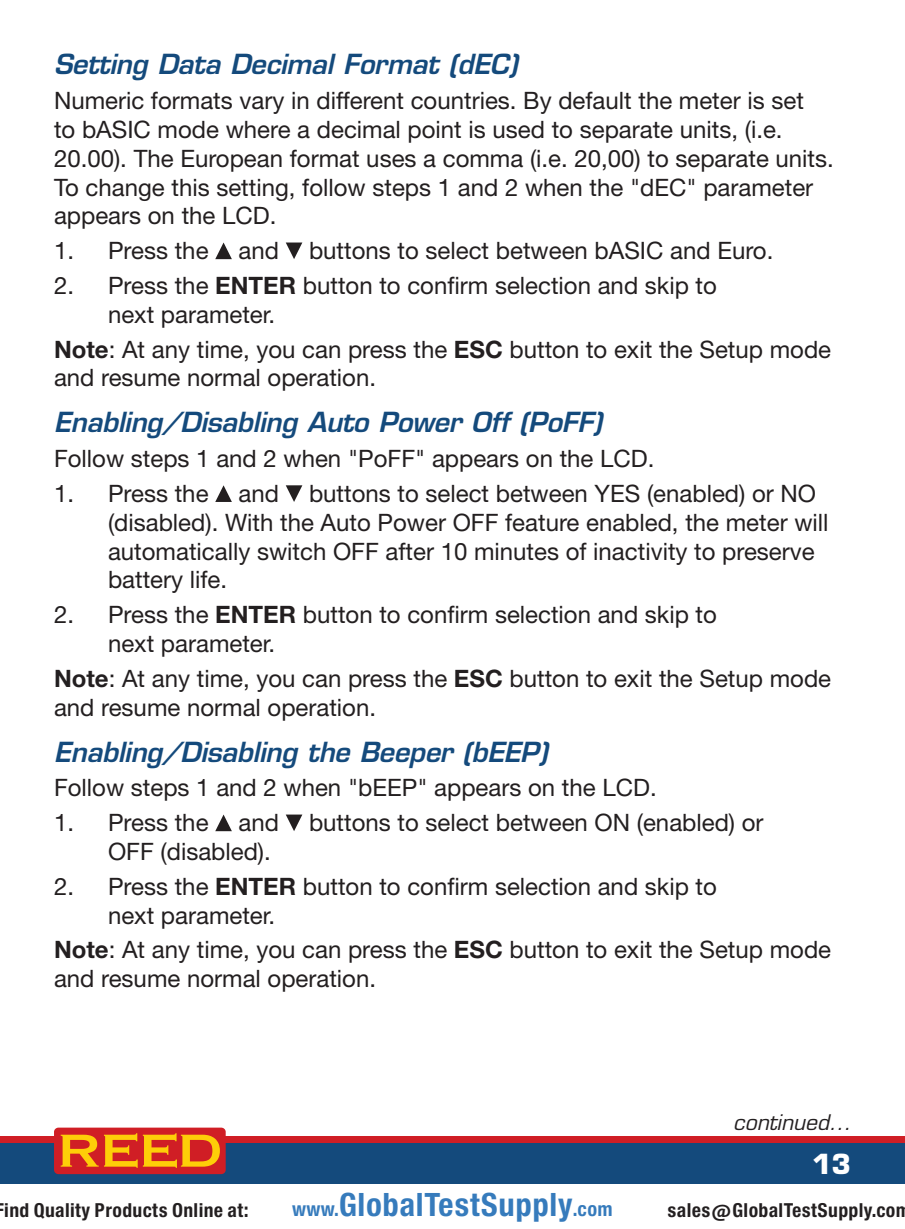
<style>
.page{position:relative;width:905px;height:1229px;background:#fff}
.page>*{position:absolute;margin:0;border:0;box-sizing:border-box;transform-origin:0 0}
.t1{font:30.6px "Europa Gro Nr 2 SBOP Bol Con";letter-spacing:.02em;color:#367bbc}
.t2{font:italic 600 27px "Eurostile LT Std";letter-spacing:-.01em;color:#144a7c}
.t3{font:700 27px "Eurostile LT Std";color:#fff}
.t4{font:24px/28.8px "Helvetica Neue LT Std";color:#231f20}
.t5{font:italic 21px "Eurostile LT Std";color:#231f20}
.t6{font:18.3px "Europa Gro Nr 2 SBOP Bol Con";letter-spacing:.02em;color:#231f20}
.s1{font-weight:700}
.s2{font-size:18.9px}
</style>
<div class="page">
<div style="left:0;top:1137px;width:904px;height:91px;background:#144a7c"></div>
<div style="left:0;top:1136px;width:904px;height:6px;background:#d01e25"></div>
<div style="left:54px;top:1127px;width:172px;height:47px;background:#d01e25;border-radius:4px"></div>
<svg style="left:61px;top:1133px;width:159px;height:34px"></svg>
<svg style="left:215px;top:242px;width:17px;height:17px"></svg>
<svg style="left:286px;top:242px;width:16px;height:17px"></svg>
<svg style="left:215px;top:485px;width:17px;height:17px"></svg>
<svg style="left:286px;top:485px;width:16px;height:17px"></svg>
<svg style="left:215px;top:814px;width:17px;height:17px"></svg>
<svg style="left:286px;top:814px;width:16px;height:17px"></svg>
<div style="left:0;top:1184px;width:904px;height:44px;background:#fff"></div>
<p class="t2" style="left:54px;top:47px;width:465px">Setting Data Decimal Format (dEC)</p>
<p class="t4" style="left:54px;top:86px;width:781px">Numeric formats vary in different countries. By default the meter is set<br>to bASIC mode where a decimal point is used to separate units, (i.e.<br>20.00). The European format uses a comma (i.e. 20,00) to separate units.<br>To change this setting, follow steps 1 and 2 when the "dEC" parameter appears on the LCD.</p>
<p class="t4" style="left:54px;top:236px;width:720px">1. Press the and buttons to select between bASIC and Euro.</p>
<p class="t4" style="left:108px;top:271px;width:610px;text-indent:-54px">2. Press the <span class="s1">ENTER</span> button to confirm selection and skip to next parameter.</p>
<p class="t4" style="left:54px;top:334px;width:778px"><span class="s1">Note</span>: At any time, you can press the <span class="s1">ESC</span> button to exit the Setup mode and resume normal operation.</p>
<p class="t2" style="left:54px;top:405px;width:549px">Enabling/Disabling Auto Power Off (PoFF)</p>
<p class="t4" style="left:54px;top:444px;width:602px">Follow steps 1 and 2 when "PoFF" appears on the LCD.</p>
<p class="t4" style="left:108px;top:479px;width:722px;text-indent:-54px">1. Press the and buttons to select between YES (enabled) or NO (disabled). With the Auto Power OFF feature enabled, the meter will automatically switch OFF after 10 minutes of inactivity to preserve battery life.</p>
<p class="t4" style="left:108px;top:600px;width:610px;text-indent:-54px">2. Press the <span class="s1">ENTER</span> button to confirm selection and skip to next parameter.</p>
<p class="t4" style="left:54px;top:663px;width:778px"><span class="s1">Note</span>: At any time, you can press the <span class="s1">ESC</span> button to exit the Setup mode and resume normal operation.</p>
<p class="t2" style="left:54px;top:734px;width:495px">Enabling/Disabling the Beeper (bEEP)</p>
<p class="t4" style="left:54px;top:773px;width:604px">Follow steps 1 and 2 when "bEEP" appears on the LCD.</p>
<p class="t4" style="left:108px;top:808px;width:657px;text-indent:-54px">1. Press the and buttons to select between ON (enabled) or<br>OFF (disabled).</p>
<p class="t4" style="left:108px;top:871px;width:610px;text-indent:-54px">2. Press the <span class="s1">ENTER</span> button to confirm selection and skip to next parameter.</p>
<p class="t4" style="left:54px;top:935px;width:778px"><span class="s1">Note</span>: At any time, you can press the <span class="s1">ESC</span> button to exit the Setup mode and resume normal operation.</p>
<p class="t5" style="left:733px;top:1110px;width:119px">continued...</p>
<p class="t3" style="left:812px;top:1147px;width:40px">13</p>
<p class="t6" style="left:4px;top:1198px;width:245px">ind Quality Products Online at:</p>
<p class="t1" style="left:292px;top:1186px;width:322px"><span class="s2">www.</span>GlobalTestSupply<span class="s2">.com</span></p>
<p class="t6" style="left:667px;top:1198px;width:244px">sales@GlobalTestSupply.com</p>
</div>
